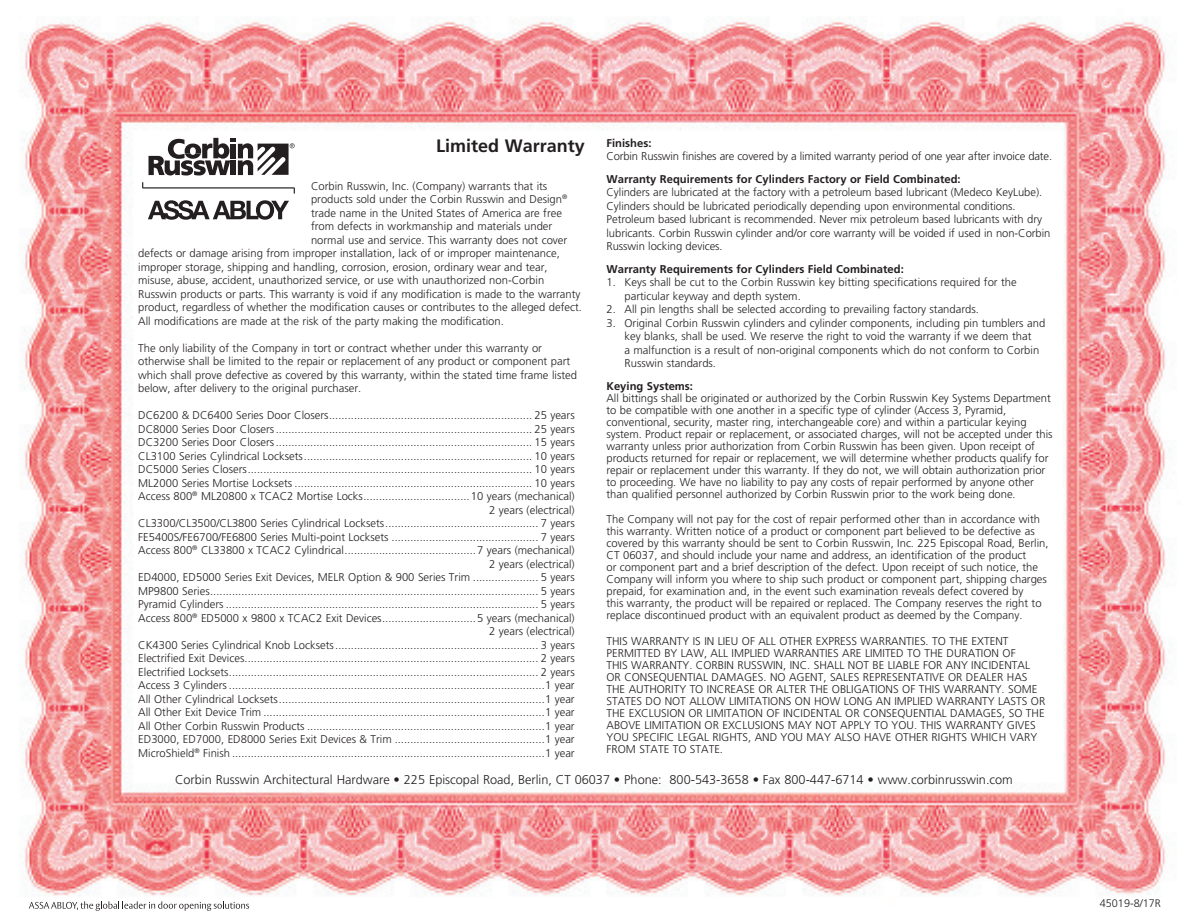
<style>
.page{position:relative;width:1188px;height:918px;background:#fff}
.page>*{position:absolute;margin:0;border:0;box-sizing:border-box;transform-origin:0 0}
.t1{font:700 18px "Frutiger";color:#231f20}
.t2{font:300 12.75px "Frutiger";color:#231f20}
.t3{font:300 11.25px/12px "Frutiger";color:#231f20}
.t4{font:700 11.25px "Frutiger";color:#231f20}
.t5{font:300 10.95px "Frutiger";color:#231f20}
</style>
<div class="page">
<img style="left:20px;top:17px;width:1152px;height:880px">
<svg style="left:29px;top:901px;width:220px;height:10px"></svg>
<svg style="left:142px;top:182px;width:153px;height:12px"></svg>
<svg style="left:148px;top:200px;width:141px;height:20px"></svg>
<svg style="left:149px;top:138px;width:146px;height:38px"></svg>
<p class="t1" style="left:436px;top:135px;width:150px">Limited Warranty</p>
<p class="t3" style="left:311px;top:180px;width:238px">Corbin Russwin, Inc. (Company) warrants that its</p>
<p class="t3" style="left:311px;top:193px;width:258px">products sold under the Corbin Russwin and Design<sup>®</sup></p>
<p class="t3" style="left:311px;top:207px;width:252px">trade name in the United States of America are free</p>
<p class="t3" style="left:311px;top:220px;width:243px">from defects in workmanship and materials under</p>
<p class="t3" style="left:311px;top:234px;width:258px">normal use and service. This warranty does not cover</p>
<p class="t3" style="left:138px;top:247px;width:423px">defects or damage arising from improper installation, lack of or improper maintenance,</p>
<p class="t3" style="left:138px;top:261px;width:411px">improper storage, shipping and handling, corrosion, erosion, ordinary wear and tear,</p>
<p class="t3" style="left:138px;top:274px;width:408px">misuse, abuse, accident, unauthorized service, or use with unauthorized non-Corbin</p>
<p class="t3" style="left:138px;top:288px;width:444px">Russwin products or parts. This warranty is void if any modification is made to the warranty</p>
<p class="t3" style="left:138px;top:301px;width:445px">product, regardless of whether the modification causes or contributes to the alleged defect.</p>
<p class="t3" style="left:138px;top:315px;width:367px">All modifications are made at the risk of the party making the modification.</p>
<p class="t3" style="left:138px;top:341px;width:440px;line-height:13.5px">The only liability of the Company in tort or contract whether under this warranty or otherwise shall be limited to the repair or replacement of any product or component part which shall prove defective as covered by this warranty, within the stated time frame listed below, after delivery to the original purchaser.</p>
<p class="t3" style="left:138px;top:409px;width:438px">DC6200 &amp; DC6400 Series Door Closers................................................................. 25 years</p>
<p class="t3" style="left:138px;top:423px;width:438px">DC8000 Series Door Closers.................................................................................. 25 years</p>
<p class="t3" style="left:138px;top:436px;width:438px">DC3200 Series Door Closers.................................................................................. 15 years</p>
<p class="t3" style="left:138px;top:450px;width:438px">CL3100 Series Cylindrical Locksets......................................................................... 10 years</p>
<p class="t3" style="left:138px;top:463px;width:438px">DC5000 Series Closers........................................................................................... 10 years</p>
<p class="t3" style="left:138px;top:477px;width:438px">ML2000 Series Mortise Locksets ............................................................................ 10 years</p>
<p class="t3" style="left:138px;top:490px;width:438px">Access 800<sup>®</sup> ML20800 x TCAC2 Mortise Locks..................................10 years (mechanical)</p>
<p class="t3" style="left:138px;top:517px;width:438px">CL3300/CL3500/CL3800 Series Cylindrical Locksets................................................. 7 years</p>
<p class="t3" style="left:138px;top:531px;width:438px">FE5400S/FE6700/FE6800 Series Multi-point Locksets ............................................... 7 years</p>
<p class="t3" style="left:138px;top:544px;width:438px">Access 800<sup>®</sup> CL33800 x TCAC2 Cylindrical..........................................7 years (mechanical)</p>
<p class="t3" style="left:138px;top:571px;width:438px">ED4000, ED5000 Series Exit Devices, MELR Option &amp; 900 Series Trim ..................... 5 years</p>
<p class="t3" style="left:138px;top:585px;width:438px">MP9800 Series......................................................................................................... 5 years</p>
<p class="t3" style="left:138px;top:598px;width:438px">Pyramid Cylinders .................................................................................................... 5 years</p>
<p class="t3" style="left:138px;top:612px;width:438px">Access 800<sup>®</sup> ED5000 x 9800 x TCAC2 Exit Devices..............................5 years (mechanical)</p>
<p class="t3" style="left:138px;top:639px;width:438px">CK4300 Series Cylindrical Knob Locksets................................................................. 3 years</p>
<p class="t3" style="left:138px;top:652px;width:438px">Electrified Exit Devices.............................................................................................. 2 years</p>
<p class="t3" style="left:138px;top:666px;width:438px">Electrified Locksets................................................................................................... 2 years</p>
<p class="t3" style="left:138px;top:679px;width:438px">Access 3 Cylinders .....................................................................................................1 year</p>
<p class="t3" style="left:138px;top:693px;width:438px">All Other Cylindrical Locksets.....................................................................................1 year</p>
<p class="t3" style="left:138px;top:706px;width:438px">All Other Exit Device Trim ..........................................................................................1 year</p>
<p class="t3" style="left:138px;top:720px;width:438px">All Other Corbin Russwin Products ............................................................................1 year</p>
<p class="t3" style="left:138px;top:733px;width:438px">ED3000, ED7000, ED8000 Series Exit Devices &amp; Trim ................................................1 year</p>
<p class="t3" style="left:138px;top:747px;width:438px">MicroShield<sup>®</sup> Finish ....................................................................................................1 year</p>
<p class="t4" style="left:607px;top:136px;width:46px">Finishes:</p>
<p class="t3" style="left:607px;top:150px;width:447px">Corbin Russwin finishes are covered by a limited warranty period of one year after invoice date.</p>
<p class="t4" style="left:607px;top:172px;width:356px">Warranty Requirements for Cylinders Factory or Field Combinated:</p>
<p class="t3" style="left:607px;top:185px;width:446px;line-height:13.5px">Cylinders are lubricated at the factory with a petroleum based lubricant (Medeco KeyLube).<br>Cylinders should be lubricated periodically depending upon environmental conditions.<br>Petroleum based lubricant is recommended. Never mix petroleum based lubricants with dry lubricants. Corbin Russwin cylinder and/or core warranty will be voided if used in non-Corbin Russwin locking devices.</p>
<p class="t4" style="left:607px;top:262px;width:299px">Warranty Requirements for Cylinders Field Combinated:</p>
<p class="t3" style="left:625px;top:275px;width:394px;line-height:13.5px;text-indent:-18px">1. Keys shall be cut to the Corbin Russwin key bitting specifications required for the particular keyway and depth system.</p>
<p class="t3" style="left:607px;top:303px;width:374px">2. All pin lengths shall be selected according to prevailing factory standards.</p>
<p class="t3" style="left:625px;top:316px;width:422px;line-height:13.5px;text-indent:-18px">3. Original Corbin Russwin cylinders and cylinder components, including pin tumblers and key blanks, shall be used. We reserve the right to void the warranty if we deem that<br>a malfunction is a result of non-original components which do not conform to Corbin Russwin standards.</p>
<p class="t4" style="left:607px;top:379px;width:88px">Keying Systems:</p>
<p class="t3" style="left:607px;top:392px;width:448px">All bittings shall be originated or authorized by the Corbin Russwin Key Systems Department to be compatible with one another in a specific type of cylinder (Access 3, Pyramid, conventional, security, master ring, interchangeable core) and within a particular keying system. Product repair or replacement, or associated charges, will not be accepted under this warranty unless prior authorization from Corbin Russwin has been given. Upon receipt of products returned for repair or replacement, we will determine whether products qualify for repair or replacement under this warranty. If they do not, we will obtain authorization prior to proceeding. We have no liability to pay any costs of repair performed by anyone other than qualified personnel authorized by Corbin Russwin prior to the work being done.</p>
<p class="t3" style="left:607px;top:513px;width:444px">The Company will not pay for the cost of repair performed other than in accordance with this warranty. Written notice of a product or component part believed to be defective as covered by this warranty should be sent to Corbin Russwin, Inc. 225 Episcopal Road, Berlin, CT 06037, and should include your name and address, an identification of the product<br>or component part and a brief description of the defect. Upon receipt of such notice, the Company will inform you where to ship such product or component part, shipping charges prepaid, for examination and, in the event such examination reveals defect covered by<br>this warranty, the product will be repaired or replaced. The Company reserves the right to replace discontinued product with an equivalent product as deemed by the Company.</p>
<p class="t3" style="left:607px;top:635px;width:440px">THIS WARRANTY IS IN LIEU OF ALL OTHER EXPRESS WARRANTIES. TO THE EXTENT PERMITTED BY LAW, ALL IMPLIED WARRANTIES ARE LIMITED TO THE DURATION OF<br>THIS WARRANTY. CORBIN RUSSWIN, INC. SHALL NOT BE LIABLE FOR ANY INCIDENTAL OR CONSEQUENTIAL DAMAGES. NO AGENT, SALES REPRESENTATIVE OR DEALER HAS THE AUTHORITY TO INCREASE OR ALTER THE OBLIGATIONS OF THIS WARRANTY. SOME STATES DO NOT ALLOW LIMITATIONS ON HOW LONG AN IMPLIED WARRANTY LASTS OR THE EXCLUSION OR LIMITATION OF INCIDENTAL OR CONSEQUENTIAL DAMAGES, SO THE ABOVE LIMITATION OR EXCLUSIONS MAY NOT APPLY TO YOU. THIS WARRANTY GIVES YOU SPECIFIC LEGAL RIGHTS, AND YOU MAY ALSO HAVE OTHER RIGHTS WHICH VARY FROM STATE TO STATE.</p>
<p class="t2" style="left:175px;top:773px;width:839px">Corbin Russwin Architectural Hardware • 225 Episcopal Road, Berlin, CT 06037 • Phone: 800-543-3658 • Fax 800-447-6714 • www.corbinrusswin.com</p>
<p class="t5" style="left:1100px;top:897px;width:63px">45019-8/17R</p>
</div>
